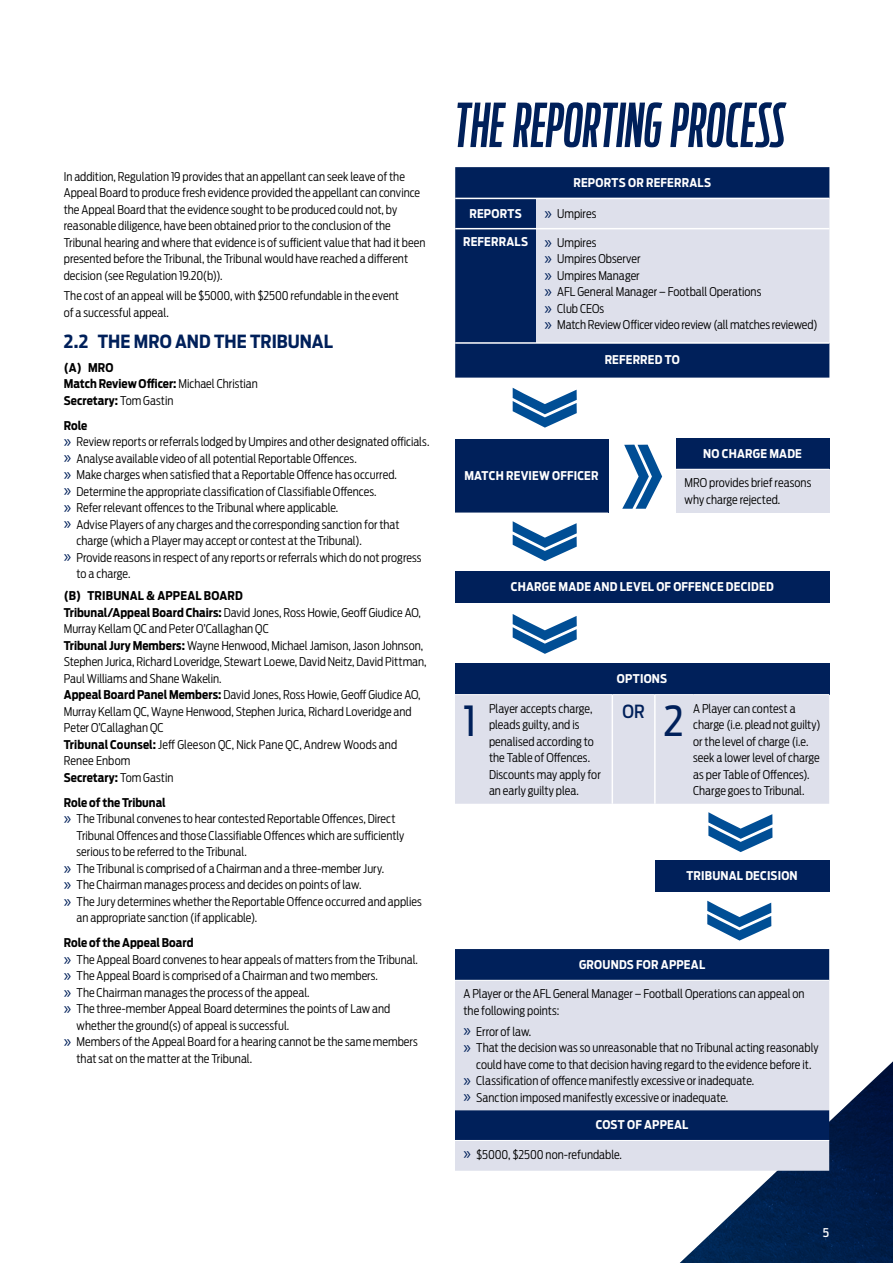
<style>
.page{position:relative;width:893px;height:1263px;background:#fff}
.page>*{position:absolute;margin:0;border:0;box-sizing:border-box;transform-origin:0 0}
.t1{font:italic 500 60px "Antenna Comp";color:#00205a}
.t2{font:41.25px "Antenna Cond";color:#00205a}
.t3{font:700 18px "Antenna Cond";color:#00205a}
.t4{font:500 18px "Antenna Cond";color:#00205a}
.t5{font:300 12px/16.5px "Antenna Cond";color:#000}
.t6{font:700 12px "Antenna Cond";letter-spacing:.015em;color:#fff}
.t7{font:700 12px/16.5px "Antenna Cond";color:#000}
.t8{font:500 12px "Antenna Cond";color:#fff}
.s1{font-weight:300}
.s2{font-family:"Myriad Pro";font-weight:400;font-size:18px;color:#00205a}
.s3{font-weight:700}
.s4{font-weight:700;color:#fff}
</style>
<div class="page">
<svg style="left:680px;top:1061px;width:213px;height:202px"></svg>
<svg style="left:513px;top:388px;width:64px;height:40px"></svg>
<svg style="left:622px;top:445px;width:40px;height:64px"></svg>
<svg style="left:513px;top:521px;width:64px;height:40px"></svg>
<svg style="left:513px;top:614px;width:64px;height:40px"></svg>
<svg style="left:708px;top:812px;width:64px;height:40px"></svg>
<svg style="left:707px;top:901px;width:64px;height:39px"></svg>
<div style="left:455px;top:167px;width:374px;height:211px;background:#00205a"></div>
<div style="left:536px;top:199px;width:293px;height:143px;background:#dee0eb"></div>
<hr style="left:455px;top:198px;width:81px;height:1px;background:#fff">
<hr style="left:536px;top:198px;width:293px;height:1px;background:#fff">
<hr style="left:455px;top:228px;width:81px;height:1px;background:#fff">
<hr style="left:455px;top:342px;width:81px;height:2px;background:#fff">
<hr style="left:536px;top:342px;width:293px;height:2px;background:#fff">
<hr style="left:536px;top:228px;width:293px;height:1px;background:#fff">
<div style="left:455px;top:663px;width:374px;height:32px;background:#00205a"></div>
<div style="left:455px;top:695px;width:374px;height:109px;background:#dee0eb"></div>
<hr style="left:455px;top:694px;width:34px;height:1px;background:#fff">
<hr style="left:489px;top:694px;width:123px;height:1px;background:#fff">
<hr style="left:612px;top:694px;width:43px;height:1px;background:#fff">
<hr style="left:655px;top:694px;width:38px;height:1px;background:#fff">
<hr style="left:693px;top:694px;width:136px;height:1px;background:#fff">
<hr style="left:654px;top:695px;width:2px;height:109px;background:#fff">
<hr style="left:612px;top:695px;width:1px;height:109px;background:#fff">
<div style="left:455px;top:571px;width:374px;height:32px;background:#00205a"></div>
<div style="left:655px;top:860px;width:174px;height:32px;background:#00205a"></div>
<div style="left:676px;top:438px;width:153px;height:31px;background:#00205a"></div>
<div style="left:676px;top:469px;width:153px;height:43px;background:#dee0eb"></div>
<hr style="left:676px;top:469px;width:153px;height:1px;background:#fff">
<div style="left:455px;top:439px;width:153px;height:74px;background:#00205a"></div>
<div style="left:455px;top:949px;width:374px;height:31px;background:#00205a"></div>
<svg style="left:455px;top:981px;width:374px;height:190px;background:#bbc1d4"></svg>
<hr style="left:455px;top:1140px;width:374px;height:1px;background:#fff">
<p class="t5" style="left:64px;top:168px;width:363px">In addition, Regulation 19 provides that an appellant can seek leave of the Appeal Board to produce fresh evidence provided the appellant can convince the Appeal Board that the evidence sought to be produced could not, by reasonable diligence, have been obtained prior to the conclusion of the Tribunal hearing and where that evidence is of sufficient value that had it been presented before the Tribunal, the Tribunal would have reached a different decision (see Regulation 19.20(b)).</p>
<p class="t5" style="left:64px;top:288px;width:337px">The cost of an appeal will be $5000, with $2500 refundable in the event of a successful appeal.</p>
<h3 class="t3" style="left:64px;top:330px;width:271px">2.2 THE MRO AND THE TRIBUNAL</h3>
<p class="t7" style="left:64px;top:359px;width:196px">(A) MRO<br>Match Review Officer: <span class="s1">Michael Christian<br></span>Secretary: <span class="s1">Tom Gastin</span></p>
<p class="t7" style="left:64px;top:417px;width:25px">Role</p>
<p class="t5" style="left:64px;top:434px;width:367px"><span class="s2">»</span> Review reports or referrals lodged by Umpires and other designated officials.</p>
<p class="t5" style="left:64px;top:450px;width:294px"><span class="s2">»</span> Analyse available video of all potential Reportable Offences.</p>
<p class="t5" style="left:64px;top:467px;width:335px"><span class="s2">»</span> Make charges when satisfied that a Reportable Offence has occurred.</p>
<p class="t5" style="left:64px;top:483px;width:314px"><span class="s2">»</span> Determine the appropriate classification of Classifiable Offences.</p>
<p class="t5" style="left:64px;top:500px;width:276px"><span class="s2">»</span> Refer relevant offences to the Tribunal where applicable.</p>
<p class="t5" style="left:64px;top:516px;width:337px"><span class="s2">»</span> Advise Players of any charges and the corresponding sanction for that</p>
<p class="t5" style="left:77px;top:533px;width:287px">charge (which a Player may accept or contest at the Tribunal).</p>
<p class="t5" style="left:64px;top:549px;width:359px"><span class="s2">»</span> Provide reasons in respect of any reports or referrals which do not progress</p>
<p class="t5" style="left:77px;top:566px;width:55px">to a charge.</p>
<p class="t5" style="left:64px;top:588px;width:364px"><span class="s3">(B) TRIBUNAL &amp; APPEAL BOARD<br>Tribunal/Appeal Board Chairs:</span> David Jones, Ross Howie, Geoff Giudice AO, Murray Kellam QC and Peter O’Callaghan QC<br><span class="s3">Tribunal Jury Members:</span> Wayne Henwood, Michael Jamison, Jason Johnson, Stephen Jurica, Richard Loveridge, Stewart Loewe, David Neitz, David Pittman, Paul Williams and Shane Wakelin.<br><span class="s3">Appeal Board Panel Members:</span> David Jones, Ross Howie, Geoff Giudice AO, Murray Kellam QC, Wayne Henwood, Stephen Jurica, Richard Loveridge and Peter O’Callaghan QC<br><span class="s3">Tribunal Counsel:</span> Jeff Gleeson QC, Nick Pane QC, Andrew Woods and Renee Enbom<br><span class="s3">Secretary:</span> Tom Gastin</p>
<p class="t7" style="left:64px;top:794px;width:103px">Role of the Tribunal</p>
<p class="t5" style="left:64px;top:811px;width:333px"><span class="s2">»</span> The Tribunal convenes to hear contested Reportable Offences, Direct</p>
<p class="t5" style="left:77px;top:827px;width:329px">Tribunal Offences and those Classifiable Offences which are sufficiently</p>
<p class="t5" style="left:77px;top:844px;width:172px">serious to be referred to the Tribunal.</p>
<p class="t5" style="left:64px;top:860px;width:322px"><span class="s2">»</span> The Tribunal is comprised of a Chairman and a three-member Jury.</p>
<p class="t5" style="left:64px;top:877px;width:299px"><span class="s2">»</span> The Chairman manages process and decides on points of law.</p>
<p class="t5" style="left:64px;top:893px;width:359px"><span class="s2">»</span> The Jury determines whether the Reportable Offence occurred and applies</p>
<p class="t5" style="left:77px;top:910px;width:182px">an appropriate sanction (if applicable).</p>
<p class="t7" style="left:64px;top:935px;width:131px">Role of the Appeal Board</p>
<p class="t5" style="left:64px;top:951px;width:356px"><span class="s2">»</span> The Appeal Board convenes to hear appeals of matters from the Tribunal.</p>
<p class="t5" style="left:64px;top:968px;width:316px"><span class="s2">»</span> The Appeal Board is comprised of a Chairman and two members.</p>
<p class="t5" style="left:64px;top:984px;width:247px"><span class="s2">»</span> The Chairman manages the process of the appeal.</p>
<p class="t5" style="left:64px;top:1001px;width:328px"><span class="s2">»</span> The three-member Appeal Board determines the points of Law and</p>
<p class="t5" style="left:77px;top:1017px;width:214px">whether the ground(s) of appeal is successful.</p>
<p class="t5" style="left:64px;top:1034px;width:356px"><span class="s2">»</span> Members of the Appeal Board for a hearing cannot be the same members</p>
<p class="t5" style="left:77px;top:1050px;width:177px">that sat on the matter at the Tribunal.</p>
<h1 class="t1" style="left:455px;top:89px;width:332px">THE REPORTING PROCESS</h1>
<p class="t6" style="left:573px;top:175px;width:139px">REPORTS OR REFERRALS</p>
<p class="t6" style="left:469px;top:206px;width:54px">REPORTS</p>
<p class="t5" style="left:544px;top:206px;width:53px"><span class="s2">»</span> Umpires</p>
<p class="t5" style="left:544px;top:233px;width:275px;text-indent:-81px"><span class="s4">REFERRALS</span> <span class="s2">»</span> Umpires<br><span class="s2">»</span> Umpires Observer<br><span class="s2">»</span> Umpires Manager<br><span class="s2">»</span> AFL General Manager – Football Operations<br><span class="s2">»</span> Club CEOs<br><span class="s2">»</span> Match Review Officer video review (all matches reviewed)</p>
<p class="t6" style="left:605px;top:353px;width:77px">REFERRED TO</p>
<p class="t6" style="left:464px;top:469px;width:136px">MATCH REVIEW OFFICER</p>
<p class="t6" style="left:703px;top:446px;width:100px">NO CHARGE MADE</p>
<p class="t5" style="left:685px;top:475px;width:128px">MRO provides brief reasons why charge rejected.</p>
<p class="t6" style="left:511px;top:579px;width:264px">CHARGE MADE AND LEVEL OF OFFENCE DECIDED</p>
<p class="t6" style="left:617px;top:671px;width:52px">OPTIONS</p>
<h2 class="t2" style="left:463px;top:697px;width:14px">1</h2>
<p class="t5" style="left:489px;top:700px;width:113px">Player accepts charge, pleads guilty, and is penalised according to the Table of Offences.<br>Discounts may apply for an early guilty plea.</p>
<h3 class="t4" style="left:622px;top:700px;width:24px">OR</h3>
<h2 class="t2" style="left:663px;top:697px;width:22px">2</h2>
<p class="t5" style="left:693px;top:700px;width:129px">A Player can contest a charge (i.e. plead not guilty) or the level of charge (i.e. seek a lower level of charge as per Table of Offences).<br>Charge goes to Tribunal.</p>
<p class="t6" style="left:686px;top:869px;width:113px">TRIBUNAL DECISION</p>
<p class="t6" style="left:579px;top:957px;width:128px">GROUNDS FOR APPEAL</p>
<p class="t5" style="left:463px;top:986px;width:343px">A Player or the AFL General Manager – Football Operations can appeal on the following points:</p>
<p class="t5" style="left:463px;top:1023px;width:69px"><span class="s2">»</span> Error of law.</p>
<p class="t5" style="left:463px;top:1039px;width:357px"><span class="s2">»</span> That the decision was so unreasonable that no Tribunal acting reasonably</p>
<p class="t5" style="left:476px;top:1056px;width:337px">could have come to that decision having regard to the evidence before it.</p>
<p class="t5" style="left:463px;top:1072px;width:292px"><span class="s2">»</span> Classification of offence manifestly excessive or inadequate.</p>
<p class="t5" style="left:463px;top:1089px;width:266px"><span class="s2">»</span> Sanction imposed manifestly excessive or inadequate.</p>
<p class="t6" style="left:596px;top:1118px;width:94px">COST OF APPEAL</p>
<p class="t5" style="left:463px;top:1146px;width:160px"><span class="s2">»</span> $5000, $2500 non-refundable.</p>
<p class="t8" style="left:823px;top:1225px;width:8px">5</p>
</div>
